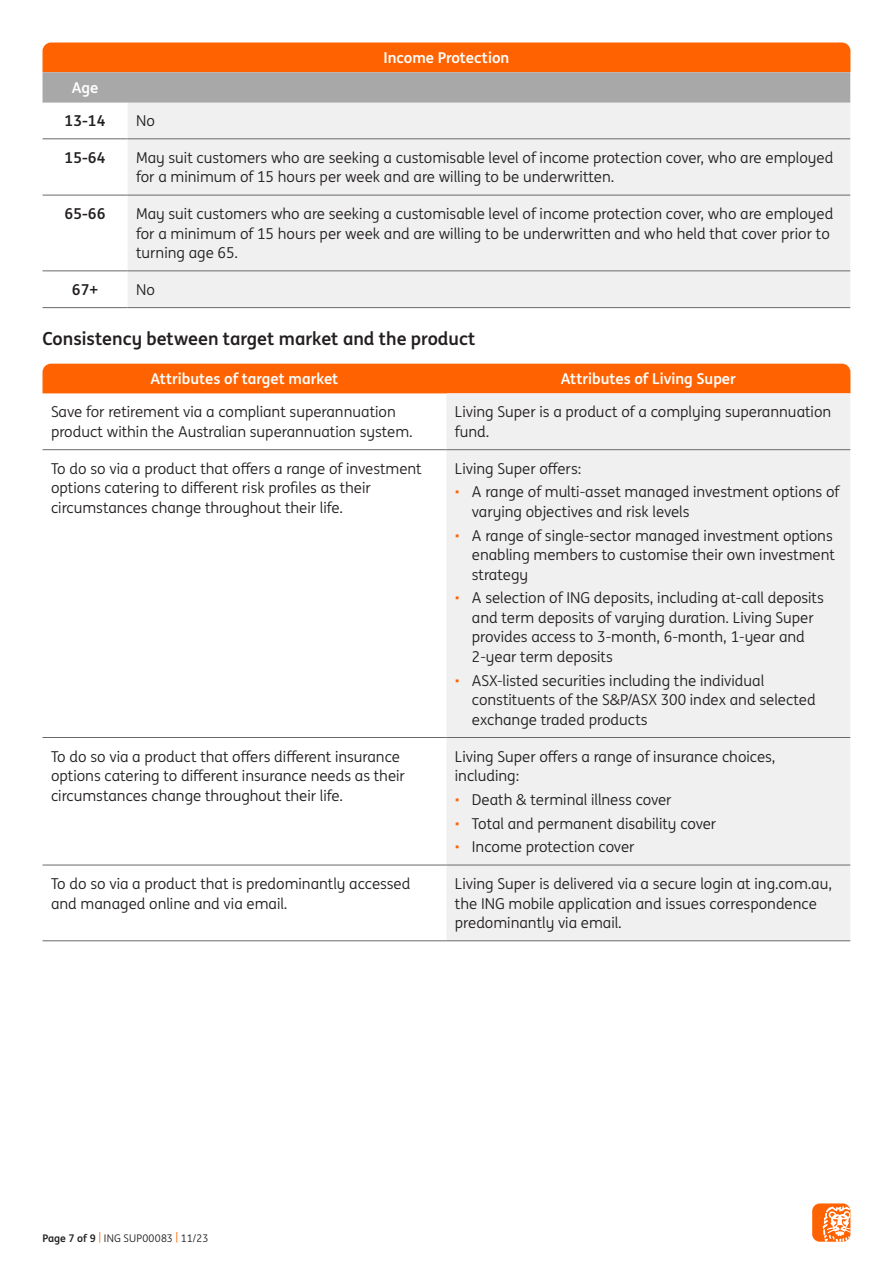
<style>
.page{position:relative;width:893px;height:1263px;background:#fff}
.page>*{position:absolute;margin:0;border:0;box-sizing:border-box;transform-origin:0 0}
.t1{font:700 18px "ING Me";color:#231f20}
.t2{font:15px/19.5px "ING Me";color:#231f20}
.t3{font:700 15px "ING Me";color:#fff}
.t4{font:700 15px "ING Me";color:#231f20}
.t5{font:10.5px "ING Me";letter-spacing:.02em;color:#231f20}
.s1{color:#ff6200}
.s2{font-weight:700}
</style>
<div class="page">
<div style="left:812px;top:1203px;width:38px;height:39px;background:#ff6200;border-radius:8px"></div>
<svg style="left:823px;top:1206px;width:27px;height:36px"></svg>
<svg style="left:43px;top:43px;width:807px;height:59px;background:#d38555"></svg>
<div style="left:128px;top:103px;width:722px;height:204px;background:#f0f0f0"></div>
<hr style="left:43px;top:102px;width:85px;height:1px;background:#a8a8a8">
<hr style="left:128px;top:102px;width:722px;height:1px;background:#a8a8a8">
<hr style="left:43px;top:139px;width:85px;height:1px;background:#696969">
<hr style="left:128px;top:139px;width:722px;height:1px;background:#696969">
<hr style="left:43px;top:195px;width:85px;height:1px;background:#696969">
<hr style="left:128px;top:195px;width:722px;height:1px;background:#696969">
<hr style="left:43px;top:271px;width:85px;height:1px;background:#696969">
<hr style="left:128px;top:271px;width:722px;height:1px;background:#696969">
<hr style="left:43px;top:307px;width:85px;height:1px;background:#696969">
<hr style="left:128px;top:307px;width:722px;height:1px;background:#696969">
<div style="left:43px;top:364px;width:807px;height:29px;background:#ff6200"></div>
<div style="left:446px;top:393px;width:404px;height:547px;background:#f0f0f0"></div>
<hr style="left:43px;top:449px;width:403px;height:1px;background:#696969">
<hr style="left:446px;top:449px;width:404px;height:1px;background:#696969">
<hr style="left:43px;top:737px;width:403px;height:1px;background:#696969">
<hr style="left:446px;top:737px;width:404px;height:1px;background:#696969">
<hr style="left:43px;top:865px;width:403px;height:1px;background:#696969">
<hr style="left:446px;top:865px;width:404px;height:1px;background:#696969">
<hr style="left:43px;top:940px;width:403px;height:1px;background:#696969">
<hr style="left:446px;top:940px;width:404px;height:1px;background:#696969">
<p class="t3" style="left:383px;top:46px;width:127px">Income Protection</p>
<p class="t3" style="left:72px;top:75px;width:28px">Age</p>
<p class="t4" style="left:65px;top:109px;width:42px">13-14</p>
<p class="t2" style="left:136px;top:110px;width:20px">No</p>
<p class="t4" style="left:65px;top:145px;width:42px">15-64</p>
<p class="t2" style="left:136px;top:147px;width:699px">May suit customers who are seeking a customisable level of income protection cover, who are employed for a minimum of 15 hours per week and are willing to be underwritten.</p>
<p class="t4" style="left:65px;top:202px;width:42px">65-66</p>
<p class="t2" style="left:136px;top:203px;width:699px">May suit customers who are seeking a customisable level of income protection cover, who are employed for a minimum of 15 hours per week and are willing to be underwritten and who held that cover prior to turning age 65.</p>
<p class="t4" style="left:72px;top:277px;width:28px">67+</p>
<p class="t2" style="left:136px;top:279px;width:20px">No</p>
<p class="t1" style="left:43px;top:324px;width:435px">Consistency between target market and the product</p>
<p class="t3" style="left:150px;top:367px;width:189px">Attributes of target market</p>
<p class="t3" style="left:561px;top:367px;width:177px">Attributes of Living Super</p>
<p class="t2" style="left:51px;top:402px;width:363px">Save for retirement via a compliant superannuation product within the Australian superannuation system.</p>
<p class="t2" style="left:455px;top:402px;width:378px">Living Super is a product of a complying superannuation fund.</p>
<p class="t2" style="left:51px;top:458px;width:372px">To do so via a product that offers a range of investment options catering to different risk profiles as their circumstances change throughout their life.</p>
<p class="t2" style="left:455px;top:458px;width:128px">Living Super offers:</p>
<p class="t2" style="left:472px;top:482px;width:369px;text-indent:-17px"><span class="s1">•</span> A range of multi-asset managed investment options of varying objectives and risk levels</p>
<p class="t2" style="left:472px;top:525px;width:365px;text-indent:-17px"><span class="s1">•</span> A range of single-sector managed investment options enabling members to customise their own investment strategy</p>
<p class="t2" style="left:472px;top:588px;width:353px;text-indent:-17px"><span class="s1">•</span> A selection of ING deposits, including at-call deposits and term deposits of varying duration. Living Super provides access to 3-month, 6-month, 1-year and 2-year term deposits</p>
<p class="t2" style="left:472px;top:670px;width:345px;text-indent:-17px"><span class="s1">•</span> ASX-listed securities including the individual constituents of the S&amp;P/ASX 300 index and selected exchange traded products</p>
<p class="t2" style="left:51px;top:746px;width:355px">To do so via a product that offers different insurance options catering to different insurance needs as their circumstances change throughout their life.</p>
<p class="t2" style="left:455px;top:746px;width:322px">Living Super offers a range of insurance choices, including:</p>
<p class="t2" style="left:455px;top:789px;width:218px"><span class="s1">•</span> Death &amp; terminal illness cover</p>
<p class="t2" style="left:455px;top:813px;width:263px"><span class="s1">•</span> Total and permanent disability cover</p>
<p class="t2" style="left:455px;top:836px;width:181px"><span class="s1">•</span> Income protection cover</p>
<p class="t2" style="left:51px;top:873px;width:361px">To do so via a product that is predominantly accessed and managed online and via email.</p>
<p class="t2" style="left:455px;top:873px;width:379px">Living Super is delivered via a secure login at ing.com.au, the ING mobile application and issues correspondence predominantly via email.</p>
<p class="t5" style="left:43px;top:1230px;width:167px"><span class="s2">Page 7 of 9</span> <span class="s1">|</span> ING SUP00083 <span class="s1">|</span> 11/23</p>
</div>
